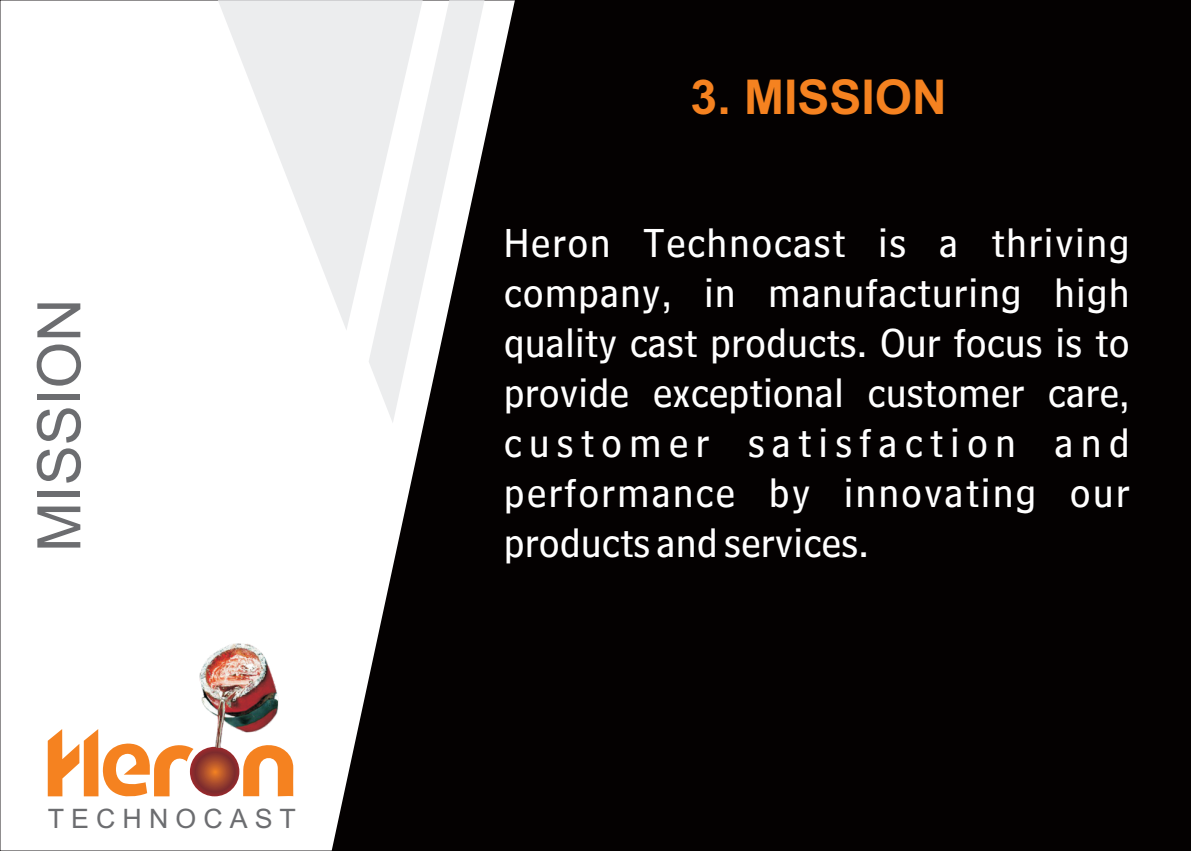
<style>
.page{position:relative;width:1191px;height:851px;background:#fff}
.page>*{position:absolute;margin:0;border:0;box-sizing:border-box;transform-origin:0 0}
.t1{font:60px "Arial";color:#6c6d70}
.t2{font:700 48px "Arial";color:#f58220}
.t3{font:42px/49.8px "Bell Centennial BT Sub Caption";letter-spacing:.045em;color:#fff;text-align:justify}
.t4{font:26.8px "Arial";letter-spacing:.265em;color:#6c6d70}
</style>
<div class="page">
<div style="left:332px;top:0;width:859px;height:850px;background:#040101"></div>
<svg style="left:369px;top:0;width:115px;height:423px"></svg>
<svg style="left:218px;top:0;width:205px;height:330px;fill:#ecedee"></svg>
<svg style="left:48px;top:729px;width:145px;height:68px"></svg>
<svg style="left:243px;top:747px;width:50px;height:49px"></svg>
<svg style="left:190px;top:746px;width:49px;height:50px"></svg>
<img style="left:173px;top:643px;width:106px;height:104px">
<h1 class="t1" style="left:37px;top:552px;width:255px;rotate:-90deg">MISSION</h1>
<p class="t4" style="left:48px;top:807px;width:250px">TECHNOCAST</p>
<p class="t2" style="left:690px;top:79px;width:258px">3. MISSION</p>
<p class="t3" style="left:504px;top:221px;width:627px">Heron Technocast is a thriving company, in manufacturing high quality cast products. Our focus is to provide exceptional customer care, customer satisfaction and performance by innovating our products and services.</p>
</div>
